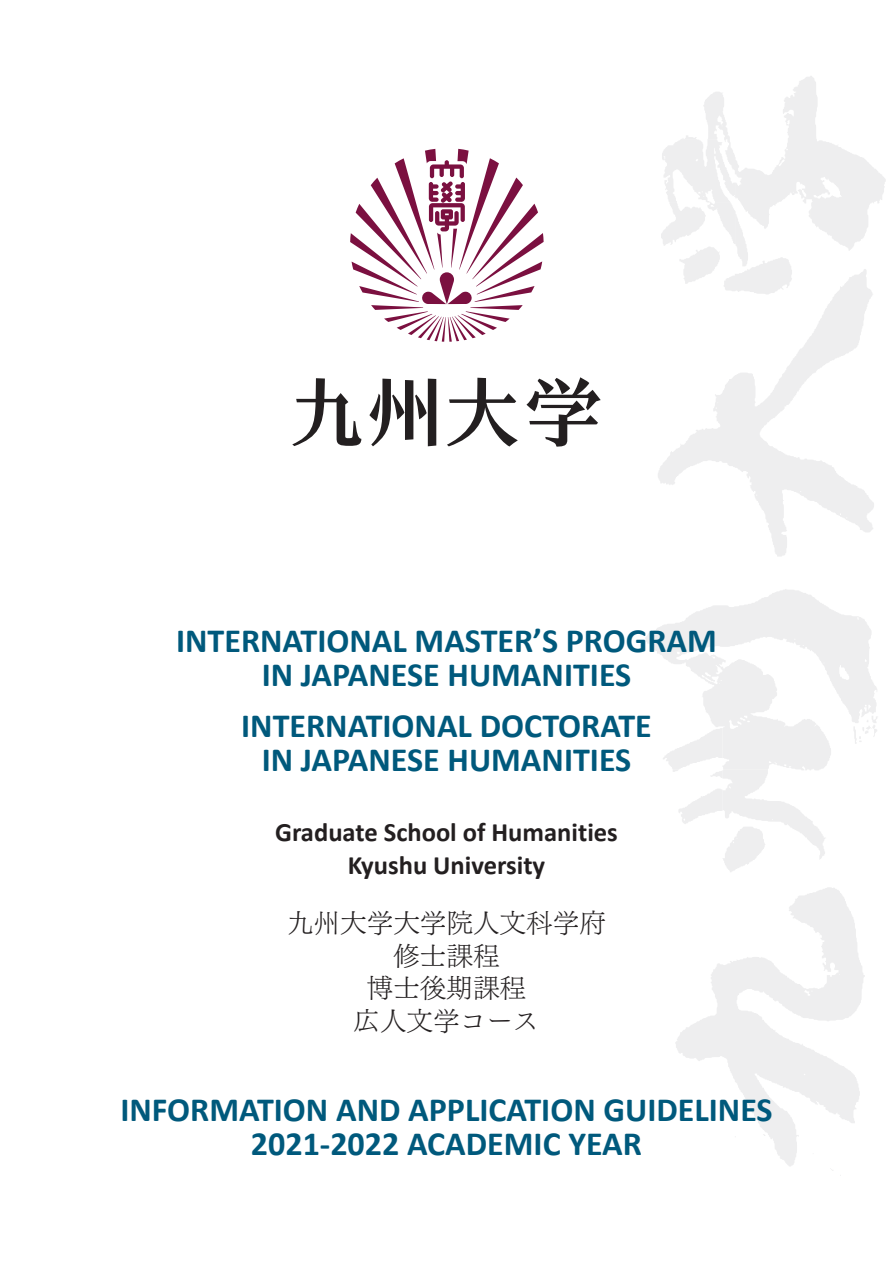
<style>
.page{position:relative;width:893px;height:1263px;background:#fff}
.page>*{position:absolute;margin:0;border:0;box-sizing:border-box;transform-origin:0 0}
.t1{font:700 34.05px/34px "Calibri";color:#00597c;text-align:center}
.t2{font:700 26.55px/33px "Calibri";color:#231f20;text-align:center}
.t3{font:26.55px/33px "Tsuku Min Pr 5 L";color:#231f20;text-align:center}
</style>
<div class="page">
<svg style="left:645px;top:589px;width:232px;height:270px"></svg>
<svg style="left:658px;top:294px;width:216px;height:262px"></svg>
<svg style="left:675px;top:887px;width:190px;height:289px"></svg>
<svg style="left:663px;top:728px;width:137px;height:144px"></svg>
<svg style="left:661px;top:76px;width:225px;height:218px"></svg>
<svg style="left:853px;top:716px;width:24px;height:28px"></svg>
<svg style="left:350px;top:149px;width:194px;height:193px"></svg>
<svg style="left:292px;top:377px;width:309px;height:70px"></svg>
<p class="t1" style="left:176px;top:623px;width:542px">INTERNATIONAL MASTER’S PROGRAM<br>IN JAPANESE HUMANITIES</p>
<p class="t1" style="left:241px;top:708px;width:412px">INTERNATIONAL DOCTORATE<br>IN JAPANESE HUMANITIES</p>
<p class="t2" style="left:275px;top:816px;width:344px">Graduate School of Humanities<br>Kyushu University</p>
<p class="t3" style="left:287px;top:903px;width:320px">九州大学大学院人文科学府修士課程<br>博士後期課程<br>広人文学コース</p>
<p class="t1" style="left:120px;top:1092px;width:654px">INFORMATION AND APPLICATION GUIDELINES<br>2021-2022 ACADEMIC YEAR</p>
</div>
